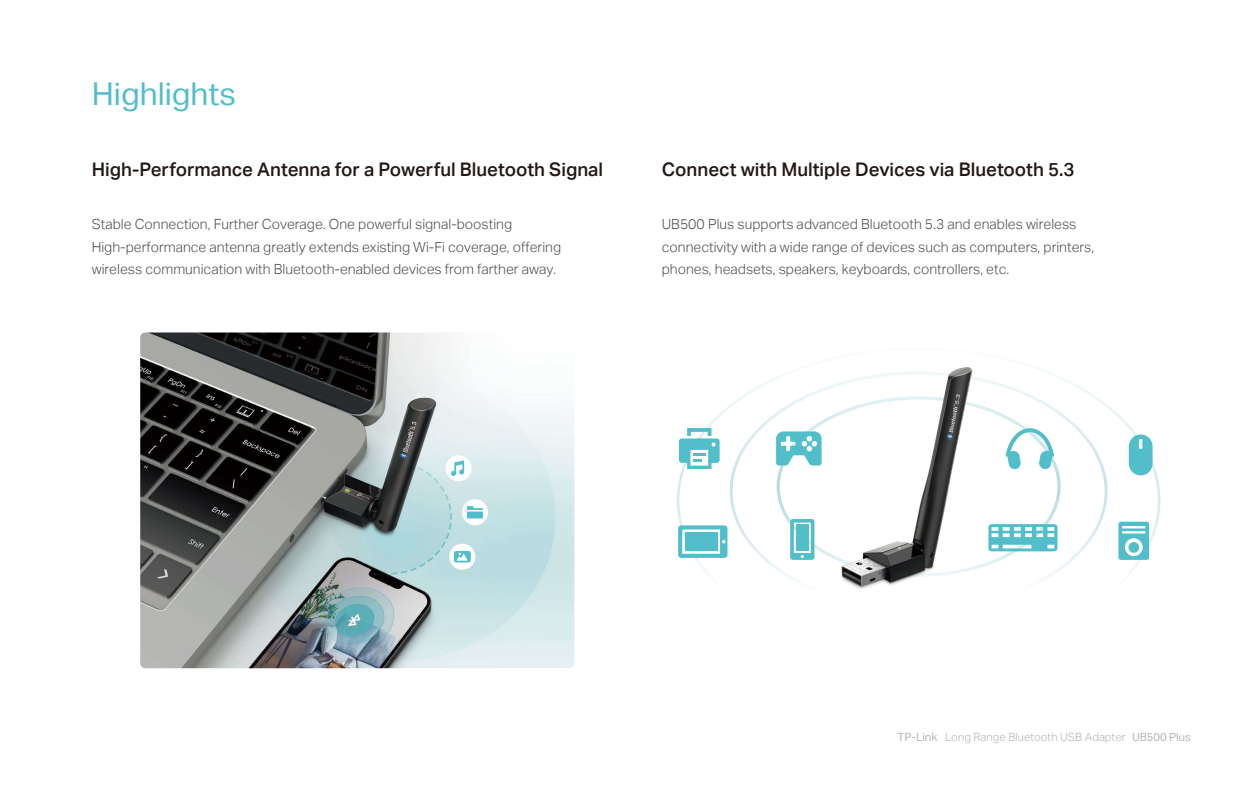
<style>
.page{position:relative;width:1260px;height:788px;background:#fff}
.page>*{position:absolute;margin:0;border:0;box-sizing:border-box;transform-origin:0 0}
.t1{font:31.5px "TP Link Aktiv Regular";color:#51beca}
.t2{font:18.72px "TP Link Aktiv Medium";color:#221815}
.t3{font:14px/22.8px "TP Link Aktiv Light";color:#4d4d4d}
.t4{font:11.38px "TP Link Aktiv Light";color:#b5b5b5}
.s1{font-family:"TP Link Aktiv Regular"}
.s2{font-family:"TP Link Aktiv Regular";font-size:11.2px}
</style>
<div class="page">
<img style="left:820px;top:367px;width:186px;height:222px">
<svg style="left:679px;top:428px;width:41px;height:41px"></svg>
<svg style="left:776px;top:431px;width:46px;height:34px"></svg>
<svg style="left:678px;top:525px;width:49px;height:33px"></svg>
<div style="left:685px;top:532px;width:32px;height:19px;background:#51beca"></div>
<svg style="left:790px;top:519px;width:24px;height:41px"></svg>
<svg style="left:1129px;top:434px;width:24px;height:41px"></svg>
<svg style="left:1118px;top:521px;width:31px;height:39px"></svg>
<svg style="left:1006px;top:428px;width:48px;height:41px"></svg>
<svg style="left:988px;top:524px;width:69px;height:27px"></svg>
<img style="left:140px;top:332px;width:434px;height:336px">
<div style="left:446px;top:455px;width:26px;height:26px;background:#fff;border-radius:50%"></div>
<svg style="left:451px;top:460px;width:13px;height:16px"></svg>
<div style="left:462px;top:499px;width:26px;height:26px;background:#fff;border-radius:50%"></div>
<svg style="left:467px;top:506px;width:16px;height:12px"></svg>
<svg style="left:449px;top:543px;width:26px;height:26px"></svg>
<svg style="left:454px;top:551px;width:17px;height:11px"></svg>
<svg style="left:457px;top:552px;width:11px;height:8px"></svg>
<h1 class="t1" style="left:92px;top:82px;width:146px">Highlights</h1>
<h2 class="t2" style="left:92px;top:162px;width:513px">High-Performance Antenna for a Powerful Bluetooth Signal</h2>
<p class="t3" style="left:92px;top:214px;width:471px">Stable Connection, Further Coverage. One powerful signal-boosting<br>High-performance antenna greatly extends existing Wi-Fi coverage, o昀昀ering wireless communication with Bluetooth-enabled devices from farther away.</p>
<h2 class="t2" style="left:662px;top:162px;width:414px">Connect with Multiple Devices via Bluetooth 5.3</h2>
<p class="t3" style="left:662px;top:214px;width:434px">UB500 Plus supports advanced Bluetooth 5.3 and enables wireless connectivity with a wide range of devices such as computers, printers, phones, headsets, speakers, keyboards, controllers, etc.</p>
<p class="t4" style="left:898px;top:732px;width:295px"><span class="s1">TP-Link</span> Long Range Bluetooth USB Adapter <span class="s2">UB500 Plus</span></p>
</div>
